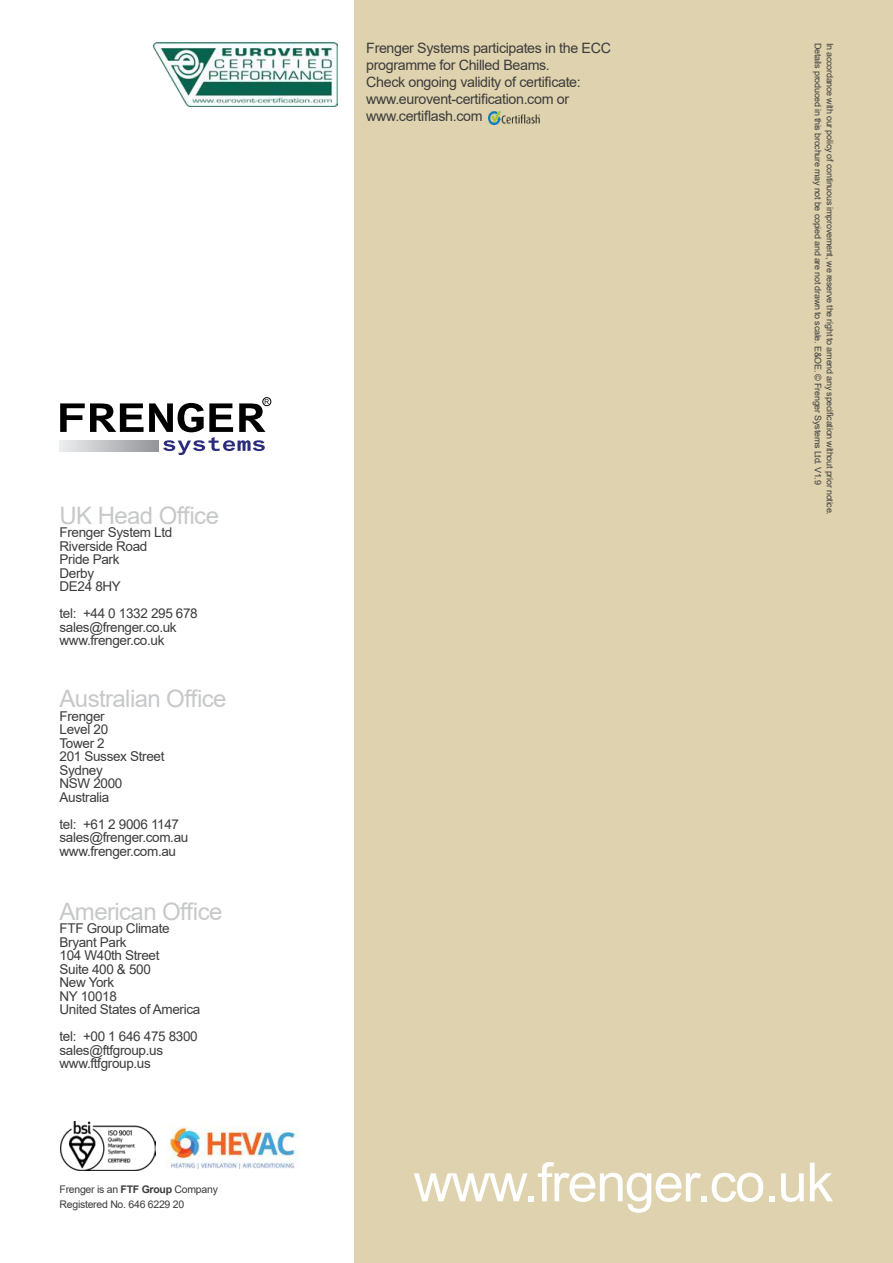
<style>
.page{position:relative;width:893px;height:1263px;background:#fff}
.page>*{position:absolute;margin:0;border:0;box-sizing:border-box;transform-origin:0 0}
.t1{font:54px "Arial";letter-spacing:-.025em;color:#fff}
.t2{font:24px "Arial";letter-spacing:-.025em;color:#c7c8ca}
.t3{font:14.25px/17.1px "Arial";letter-spacing:-.025em;color:#3d3b3c}
.t4{font:13.5px/13.5px "Arial";letter-spacing:-.025em;color:#3d3b3c}
.t5{font:10.5px/15px "Arial";letter-spacing:-.025em;color:#3d3b3c}
.t6{font:9px/12px "Arial";letter-spacing:-.025em;color:#3d3b3c}
.s1{font-weight:700}
</style>
<div class="page">
<div style="left:354px;top:0;width:539px;height:1263px;background:#ded3ae"></div>
<img style="left:61px;top:1122px;width:95px;height:48px">
<div style="left:263px;top:397px;width:8px;height:9px;border:1px solid #000;border-radius:50%"></div>
<svg style="left:60px;top:399px;width:209px;height:56px"></svg>
<svg style="left:60px;top:440px;width:98px;height:11px"></svg>
<img style="left:153px;top:43px;width:185px;height:63px">
<img style="left:488px;top:112px;width:52px;height:12px">
<img style="left:167px;top:1126px;width:132px;height:42px">
<h2 class="t2" style="left:60px;top:499px;width:161px">UK Head Office</h2>
<p class="t4" style="left:60px;top:526px;width:114px">Frenger System Ltd<br>Riverside Road<br>Pride Park<br>Derby<br>DE24 8HY</p>
<p class="t4" style="left:60px;top:607px;width:140px">tel: +44 0 1332 295 678 sales@frenger.co.uk www.frenger.co.uk</p>
<h2 class="t2" style="left:60px;top:682px;width:169px">Australian Office</h2>
<p class="t4" style="left:60px;top:709px;width:106px">Frenger<br>Level 20<br>Tower 2<br>201 Sussex Street<br>Sydney<br>NSW 2000<br>Australia</p>
<p class="t4" style="left:60px;top:817px;width:130px">tel: +61 2 9006 1147 sales@frenger.com.au www.frenger.com.au</p>
<h2 class="t2" style="left:60px;top:895px;width:164px">American Office</h2>
<p class="t4" style="left:60px;top:922px;width:142px">FTF Group Climate<br>Bryant Park<br>104 W40th Street<br>Suite 400 &amp; 500<br>New York<br>NY 10018<br>United States of America</p>
<p class="t4" style="left:60px;top:1030px;width:140px">tel: +00 1 646 475 8300 sales@ftfgroup.us www.ftfgroup.us</p>
<p class="t5" style="left:60px;top:1181px;width:160px">Frenger is an <span class="s1">FTF Group</span> Company<br>Registered No. 646 6229 20</p>
<p class="t3" style="left:366px;top:39px;width:246px">Frenger Systems participates in the ECC programme for Chilled Beams.<br>Check ongoing validity of certificate: www.eurovent-certification.com or www.certiflash.com</p>
<p class="t6" style="left:836px;top:43px;width:474px;rotate:90deg">In accordance with our policy of continuous improvement, we reserve the right to amend any specification without prior notice.<br>Details produced in this brochure may not be copied and are not drawn to scale. E&amp;OE. © Frenger Systems Ltd. V1.9</p>
<h1 class="t1" style="left:414px;top:1145px;width:421px">www.frenger.co.uk</h1>
</div>
